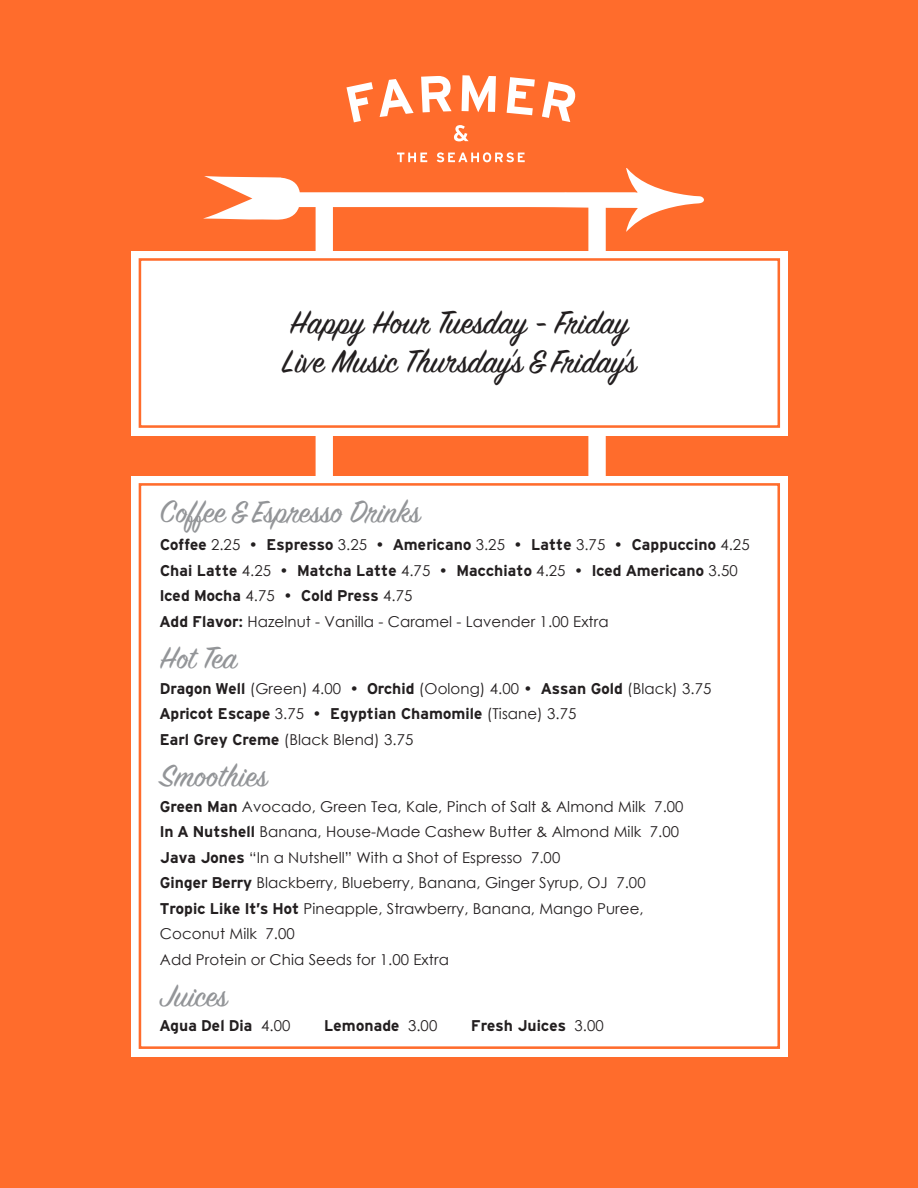
<style>
.page{position:relative;width:918px;height:1188px;background:#fff}
.page>*{position:absolute;margin:0;border:0;box-sizing:border-box;transform-origin:0 0}
.t1{font:36px "Sign Painter House Script";letter-spacing:.005em;color:#231f20}
.t2{font:34.5px "Sign Painter House Script";color:#939598}
.t3{font:16.5px "Hitthe Road";letter-spacing:.005em;color:#231f20}
.t4{font:15px "Century Gothic";letter-spacing:.005em;color:#231f20}
.s1{font-family:"Century Gothic";font-size:15px}
.s2{font-family:"Hitthe Road";font-size:16.5px}
</style>
<div class="page">
<div style="left:1px;top:2px;width:917px;height:1186px;background:#ff6c2c"></div>
<div style="left:131px;top:476px;width:656px;height:580px;background:#fff"></div>
<div style="left:131px;top:251px;width:656px;height:184px;background:#fff"></div>
<svg style="left:454px;top:125px;width:15px;height:16px"></svg>
<svg style="left:397px;top:153px;width:30px;height:9px"></svg>
<svg style="left:437px;top:152px;width:88px;height:10px"></svg>
<svg style="left:346px;top:82px;width:27px;height:40px"></svg>
<svg style="left:380px;top:79px;width:34px;height:38px"></svg>
<svg style="left:421px;top:76px;width:31px;height:36px"></svg>
<svg style="left:462px;top:75px;width:34px;height:37px"></svg>
<svg style="left:507px;top:77px;width:28px;height:38px"></svg>
<svg style="left:542px;top:81px;width:34px;height:41px"></svg>
<div style="left:316px;top:204px;width:17px;height:59px;border:8px solid #fff"></div>
<div style="left:588px;top:204px;width:18px;height:59px;border:8px solid #fff"></div>
<div style="left:316px;top:419px;width:17px;height:59px;border:8px solid #fff"></div>
<div style="left:588px;top:419px;width:18px;height:59px;border:8px solid #fff"></div>
<div style="left:139px;top:258px;width:641px;height:170px;border:3px solid #ff6c2c"></div>
<div style="left:139px;top:483px;width:641px;height:566px;border:3px solid #ff6c2c"></div>
<svg style="left:203px;top:168px;width:501px;height:64px"></svg>
<p class="t1" style="left:290px;top:305px;width:340px">Happy Hour Tuesday - Friday</p>
<p class="t1" style="left:282px;top:344px;width:355px">Live Music Thursday’s &amp; Friday’s</p>
<p class="t2" style="left:160px;top:495px;width:262px">Coffee &amp; Espresso Drinks</p>
<p class="t3" style="left:160px;top:538px;width:591px">Coffee <span class="s1">2.25 •</span> Espresso <span class="s1">3.25 •</span> Americano <span class="s1">3.25 •</span> Latte <span class="s1">3.75 •</span> Cappuccino <span class="s1">4.25</span></p>
<p class="t3" style="left:160px;top:563px;width:579px">Chai Latte <span class="s1">4.25 •</span> Matcha Latte <span class="s1">4.75 •</span> Macchiato <span class="s1">4.25 •</span> Iced Americano <span class="s1">3.50</span></p>
<p class="t3" style="left:160px;top:589px;width:254px">Iced Mocha <span class="s1">4.75 •</span> Cold Press <span class="s1">4.75</span></p>
<p class="t4" style="left:160px;top:611px;width:450px"><span class="s2">Add Flavor:</span> Hazelnut - Vanilla - Caramel - Lavender 1.00 Extra</p>
<p class="t2" style="left:160px;top:641px;width:79px">Hot Tea</p>
<p class="t4" style="left:160px;top:678px;width:553px"><span class="s2">Dragon Well</span> (Green) 4.00 • <span class="s2">Orchid</span> (Oolong) 4.00 • <span class="s2">Assan Gold</span> (Black) 3.75</p>
<p class="t3" style="left:160px;top:707px;width:418px">Apricot Escape <span class="s1">3.75 •</span> Egyptian Chamomile <span class="s1">(Tisane) 3.75</span></p>
<p class="t4" style="left:160px;top:729px;width:255px"><span class="s2">Earl Grey Creème</span> (Black Blend) 3.75</p>
<p class="t2" style="left:160px;top:759px;width:109px">Smoothies</p>
<p class="t4" style="left:160px;top:796px;width:525px"><span class="s2">Green Man</span> Avocado, Green Tea, Kale, Pinch of Salt &amp; Almond Milk 7.00</p>
<p class="t4" style="left:160px;top:821px;width:521px"><span class="s2">In A Nutshell</span> Banana, House-Made Cashew Butter &amp; Almond Milk 7.00</p>
<p class="t4" style="left:160px;top:847px;width:402px"><span class="s2">Java Jones</span> “In a Nutshell” With a Shot of Espresso 7.00</p>
<p class="t4" style="left:160px;top:872px;width:487px"><span class="s2">Ginger Berry</span> Blackberry, Blueberry, Banana, Ginger Syrup, OJ 7.00</p>
<p class="t4" style="left:160px;top:898px;width:485px"><span class="s2">Tropic Like It’s Hot</span> Pineapple, Strawberry, Banana, Mango Puree,</p>
<p class="t4" style="left:160px;top:923px;width:137px">Coconut Milk 7.00</p>
<p class="t4" style="left:160px;top:949px;width:291px">Add Protein or Chia Seeds for 1.00 Extra</p>
<p class="t2" style="left:160px;top:979px;width:69px">Juices</p>
<p class="t3" style="left:160px;top:1019px;width:132px">Agua Del Dia <span class="s1">4.00</span></p>
<p class="t3" style="left:324px;top:1019px;width:115px">Lemonade <span class="s1">3.00</span></p>
<p class="t3" style="left:471px;top:1019px;width:134px">Fresh Juices <span class="s1">3.00</span></p>
</div>
